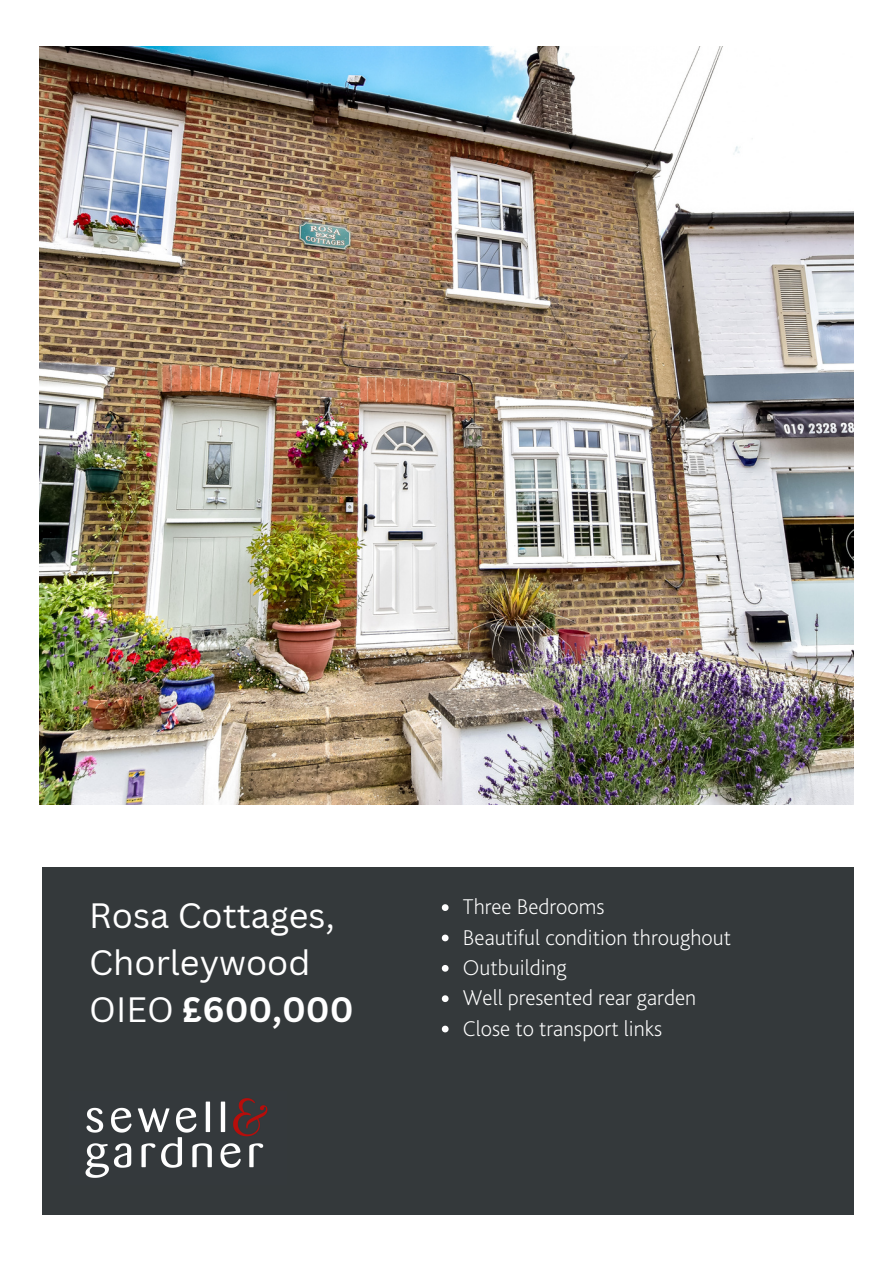
<style>
.page{position:relative;width:893px;height:1264px;background:#fff}
.page>*{position:absolute;margin:0;border:0;box-sizing:border-box;transform-origin:0 0}
.t1{font:34.2px "Canva Sans";color:#fff}
.t2{font:700 34.2px "Canva Sans";color:#fff}
.t3{font:200 22.35px "Bliss Pro";color:#fff}
.s1{font-weight:400}
</style>
<div class="page">
<div style="left:42px;top:867px;width:811px;height:347px;background:#34393b"></div>
<img style="left:85px;top:1098px;width:183px;height:80px">
<img style="left:39px;top:46px;width:814px;height:758px">
<svg style="left:442px;top:904px;width:6px;height:7px"></svg>
<svg style="left:442px;top:934px;width:6px;height:7px"></svg>
<svg style="left:442px;top:965px;width:6px;height:6px"></svg>
<svg style="left:442px;top:995px;width:6px;height:7px"></svg>
<svg style="left:442px;top:1025px;width:6px;height:7px"></svg>
<p class="t1" style="left:89px;top:891px;width:247px">Rosa Cottages,</p>
<p class="t1" style="left:89px;top:938px;width:223px">Chorleywood</p>
<p class="t2" style="left:89px;top:985px;width:266px"><span class="s1">OIEO</span> £600,000</p>
<p class="t3" style="left:463px;top:893px;width:143px">Three Bedrooms</p>
<p class="t3" style="left:463px;top:923px;width:269px">Beautiful condition throughout</p>
<p class="t3" style="left:463px;top:953px;width:105px">Outbuilding</p>
<p class="t3" style="left:463px;top:984px;width:234px">Well presented rear garden</p>
<p class="t3" style="left:463px;top:1014px;width:201px">Close to transport links</p>
</div>
